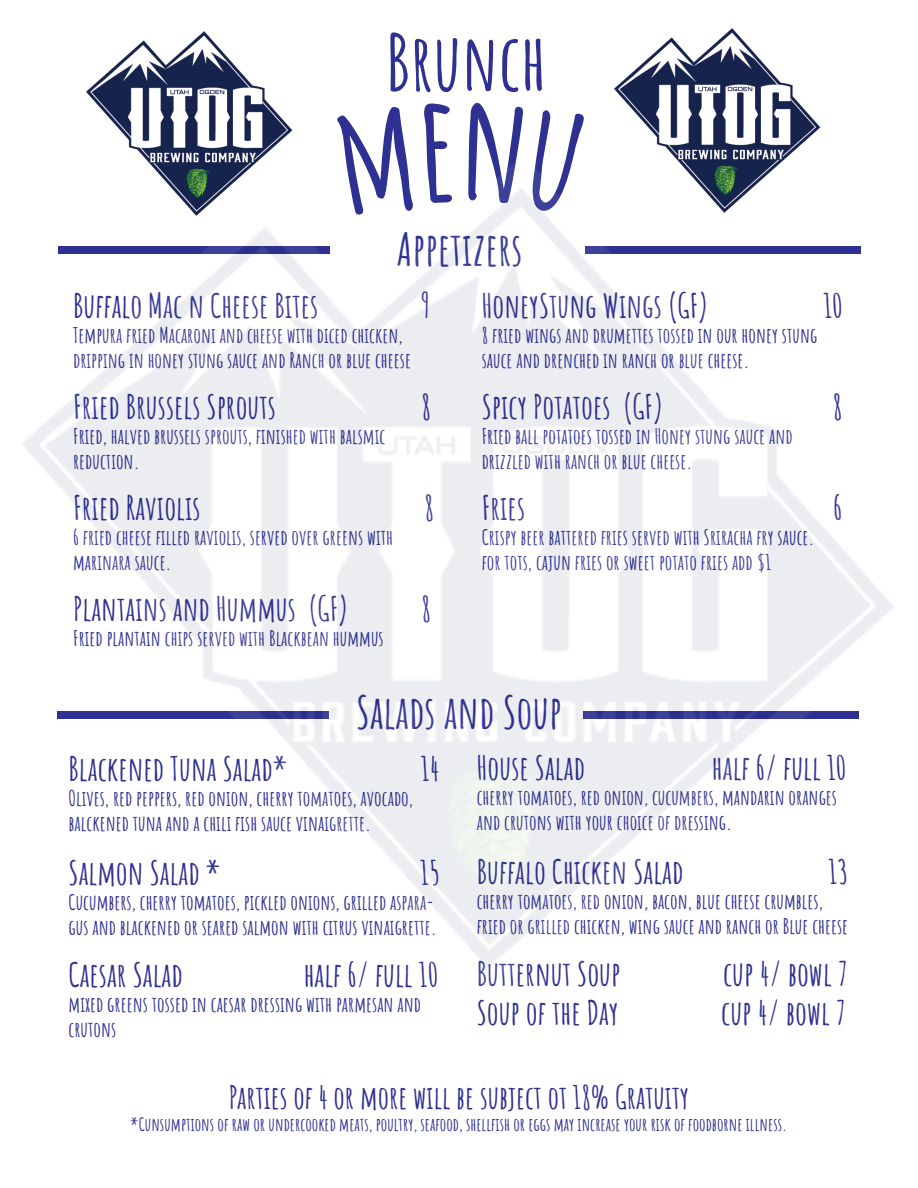
<style>
.page{position:relative;width:918px;height:1188px;background:#fff}
.page>*{position:absolute;margin:0;border:0;box-sizing:border-box;transform-origin:0 0}
.t1{font:700 78px "Amatic SC";color:#2e3192}
.t2{font:700 45px "Amatic SC";color:#2e3192}
.t3{font:700 33px "Amatic SC";color:#2e3192}
.t4{font:700 31.5px "Amatic SC";color:#2e3192}
.t5{font:700 21px/25.2px "Amatic SC";color:#2e3192}
.t6{font:700 18px "Amatic SC";color:#2e3192}
</style>
<div class="page">
<svg style="left:389px;top:107px;width:11px;height:4px"></svg>
<svg style="left:424px;top:103px;width:26px;height:8px"></svg>
<svg style="left:471px;top:102px;width:52px;height:9px"></svg>
<img style="left:22px;top:111px;width:871px;height:856px">
<img style="left:67px;top:31px;width:251px;height:202px">
<img style="left:595px;top:28px;width:251px;height:202px">
<h1 class="t1" style="left:386px;top:2px;width:162px">Brunch</h1>
<h2 class="t2" style="left:397px;top:215px;width:127px">Appetizers</h2>
<h3 class="t3" style="left:73px;top:280px;width:247px">Buffalo Mac n Cheese Bites</h3>
<h3 class="t3" style="left:421px;top:280px;width:11px">9</h3>
<p class="t5" style="left:73px;top:321px;width:339px">Tempura fried Macaroni and cheese with diced chicken, dripping in honey stung sauce and Ranch or blue cheese</p>
<h3 class="t3" style="left:73px;top:381px;width:205px">Fried Brussels Sprouts</h3>
<h3 class="t3" style="left:421px;top:381px;width:12px">8</h3>
<p class="t5" style="left:73px;top:422px;width:314px">Fried, halved brussels sprouts, finished with balsmic reduction.</p>
<h3 class="t3" style="left:73px;top:482px;width:129px">Fried Raviolis</h3>
<h3 class="t3" style="left:424px;top:482px;width:12px">8</h3>
<p class="t5" style="left:73px;top:523px;width:322px">6 fried cheese filled raviolis, served over greens with marinara sauce.</p>
<h3 class="t3" style="left:73px;top:583px;width:277px">Plantains and Hummus (GF)</h3>
<h3 class="t3" style="left:421px;top:583px;width:12px">8</h3>
<p class="t5" style="left:73px;top:624px;width:312px">Fried plantain chips served with Blackbean hummus</p>
<h3 class="t3" style="left:482px;top:280px;width:228px">HoneyStung Wings (GF)</h3>
<h3 class="t3" style="left:823px;top:280px;width:21px">10</h3>
<p class="t5" style="left:482px;top:321px;width:337px">8 fried wings and drumettes tossed in our honey stung sauce and drenched in ranch or blue cheese.</p>
<h3 class="t3" style="left:482px;top:381px;width:183px">Spicy Potatoes (GF)</h3>
<h3 class="t3" style="left:833px;top:381px;width:12px">8</h3>
<p class="t5" style="left:482px;top:422px;width:312px">Fried ball potatoes tossed in Honey stung sauce and drizzled with ranch or blue cheese.</p>
<h3 class="t3" style="left:482px;top:482px;width:45px">Fries</h3>
<h3 class="t3" style="left:833px;top:482px;width:11px">6</h3>
<p class="t5" style="left:482px;top:523px;width:334px">Crispy beer battered fries served with Sriracha fry sauce. for tots, cajun fries or sweet potato fries add $1</p>
<h2 class="t2" style="left:356px;top:678px;width:207px">Salads and Soup</h2>
<h3 class="t3" style="left:69px;top:743px;width:221px">Blackened Tuna Salad*</h3>
<h3 class="t3" style="left:421px;top:743px;width:20px">14</h3>
<p class="t5" style="left:69px;top:784px;width:346px">Olives, red peppers, red onion, cherry tomatoes, avocado, balckened tuna and a chili fish sauce vinaigrette.</p>
<h3 class="t3" style="left:69px;top:847px;width:154px">Salmon Salad *</h3>
<h3 class="t3" style="left:420px;top:847px;width:21px">15</h3>
<p class="t5" style="left:69px;top:888px;width:370px">Cucumbers, cherry tomatoes, pickled onions, grilled aspara&shy;gus and blackened or seared salmon with citrus vinaigrette.</p>
<h3 class="t3" style="left:69px;top:949px;width:116px">Caesar Salad</h3>
<h3 class="t3" style="left:304px;top:949px;width:136px">half 6/ full 10</h3>
<p class="t5" style="left:69px;top:990px;width:354px">mixed greens tossed in caesar dressing with parmesan and crutons</p>
<h3 class="t3" style="left:477px;top:742px;width:110px">House Salad</h3>
<h3 class="t3" style="left:712px;top:742px;width:136px">half 6/ full 10</h3>
<p class="t5" style="left:477px;top:783px;width:362px">cherry tomatoes, red onion, cucumbers, mandarin oranges and crutons with your choice of dressing.</p>
<h3 class="t3" style="left:477px;top:846px;width:208px">Buffalo Chicken Salad</h3>
<h3 class="t3" style="left:828px;top:846px;width:21px">13</h3>
<p class="t5" style="left:477px;top:887px;width:373px">cherry tomatoes, red onion, bacon, blue cheese crumbles, fried or grilled chicken, wing sauce and ranch or Blue cheese</p>
<h3 class="t3" style="left:477px;top:948px;width:145px">Butternut Soup</h3>
<h3 class="t3" style="left:723px;top:948px;width:126px">cup 4/ bowl 7</h3>
<h3 class="t3" style="left:477px;top:988px;width:143px">Soup of the Day</h3>
<h3 class="t3" style="left:721px;top:988px;width:126px">cup 4/ bowl 7</h3>
<h3 class="t4" style="left:229px;top:1073px;width:462px">Parties of 4 or more will be subject ot 18% Gratuity</h3>
<p class="t6" style="left:131px;top:1110px;width:658px">*Cunsumptions of raw or undercooked meats, poultry, seafood, shellfish or eggs may increase your risk of foodborne illness.</p>
</div>
